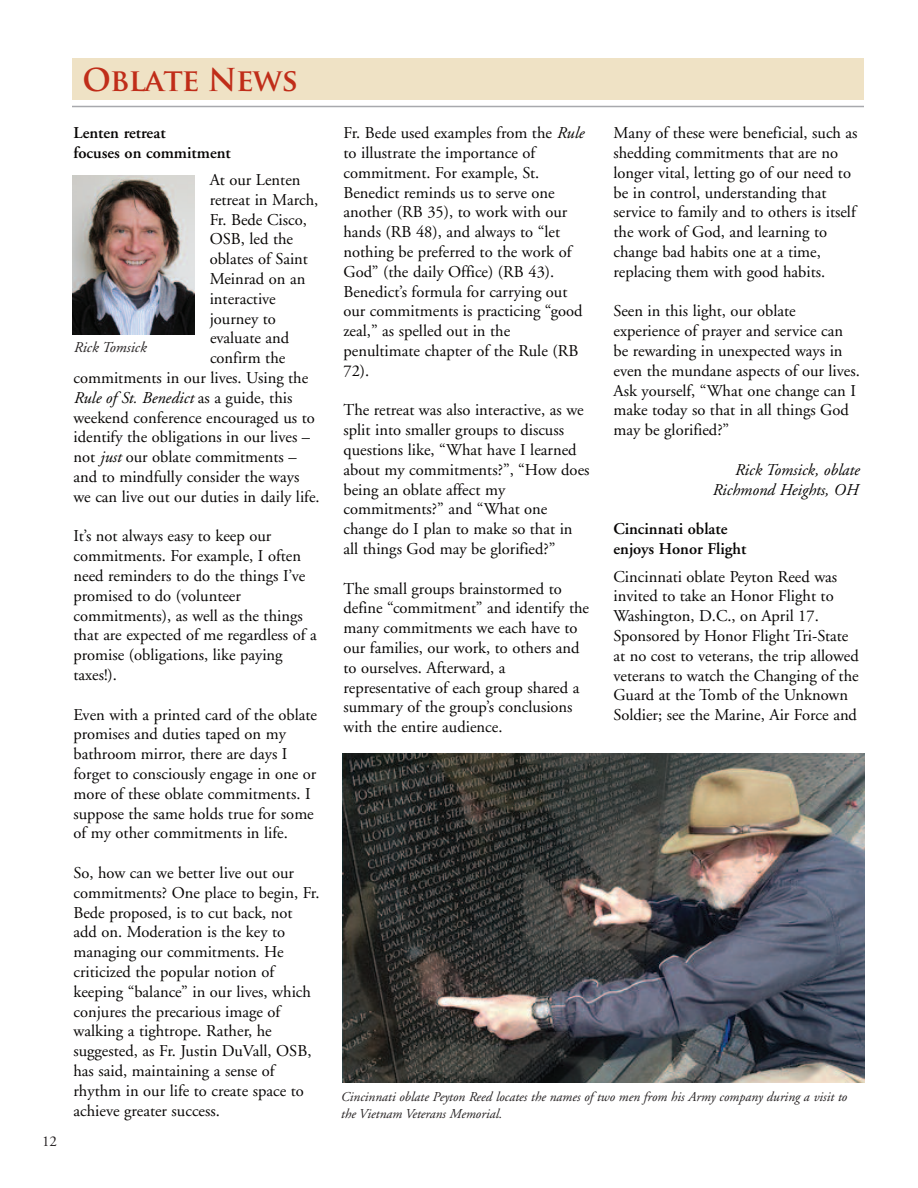
<style>
.page{position:relative;width:918px;height:1188px;background:#fff}
.page>*{position:absolute;margin:0;border:0;box-sizing:border-box;transform-origin:0 0}
.t1{font:700 30.75px "Trajan Pro";letter-spacing:-.03em;color:#c02d19}
.t2{font:16.5px/19.8px "Adobe Garamond";color:#070504}
.t3{font:italic 16.5px/19.8px "Adobe Garamond";color:#070504;text-align:right}
.t4{font:600 16.5px/19.5px "Adobe Garamond";color:#070504}
.t5{font:italic 15px "Adobe Garamond";color:#231f20}
.t6{font:15px "Adobe Garamond";color:#231f20}
.t7{font:italic 13.5px/16.2px "Adobe Garamond";color:#231f20}
.s1{font-style:normal}
.s2{font-style:italic}
</style>
<div class="page">
<div style="left:72px;top:59px;width:792px;height:41px;background:#efe2c5"></div>
<hr style="left:72px;top:106px;width:792px;height:1px;background:#a8a9ad">
<img style="left:72px;top:175px;width:123px;height:160px">
<img style="left:342px;top:753px;width:522px;height:330px">
<p class="t6" style="left:42px;top:1136px;width:16px">12</p>
<h1 class="t1" style="left:82px;top:62px;width:217px">Oblate News</h1>
<p class="t4" style="left:74px;top:125px;width:159px">Lenten retreat<br>focuses on commitment</p>
<p class="t2" style="left:210px;top:171px;width:92px">At our Lenten</p>
<p class="t2" style="left:210px;top:191px;width:110px">retreat in March,</p>
<p class="t2" style="left:210px;top:211px;width:99px">Fr. Bede Cisco,</p>
<p class="t2" style="left:210px;top:231px;width:85px">OSB, led the</p>
<p class="t2" style="left:210px;top:250px;width:100px">oblates of Saint</p>
<p class="t2" style="left:210px;top:270px;width:97px">Meinrad on an</p>
<p class="t2" style="left:210px;top:290px;width:68px">interactive</p>
<p class="t2" style="left:210px;top:310px;width:68px">journey to</p>
<p class="t2" style="left:210px;top:330px;width:81px">evaluate and</p>
<p class="t2" style="left:210px;top:349px;width:77px">confirm the</p>
<p class="t2" style="left:74px;top:369px;width:236px">commitments in our lives. Using the</p>
<p class="t3" style="left:74px;top:389px;width:220px">Rule of St. Benedict <span class="s1">as a guide, this</span></p>
<p class="t2" style="left:74px;top:409px;width:243px">weekend conference encouraged us to</p>
<p class="t2" style="left:74px;top:429px;width:238px">identify the obligations in our lives –</p>
<p class="t2" style="left:74px;top:448px;width:225px">not <span class="s2">just</span> our oblate commitments –</p>
<p class="t2" style="left:74px;top:468px;width:227px">and to mindfully consider the ways</p>
<p class="t2" style="left:74px;top:488px;width:248px">we can live out our duties in daily life.</p>
<p class="t2" style="left:74px;top:528px;width:245px">It’s not always easy to keep our commitments. For example, I often need reminders to do the things I’ve promised to do (volunteer commitments), as well as the things that are expected of me regardless of a promise (obligations, like paying taxes!).</p>
<p class="t2" style="left:74px;top:706px;width:245px">Even with a printed card of the oblate promises and duties taped on my bathroom mirror, there are days I forget to consciously engage in one or more of these oblate commitments. I suppose the same holds true for some of my other commitments in life.</p>
<p class="t2" style="left:73px;top:864px;width:248px">So, how can we better live out our commitments? One place to begin, Fr.<br>Bede proposed, is to cut back, not add on. Moderation is the key to managing our commitments. He criticized the popular notion of keeping “balance” in our lives, which conjures the precarious image of walking a tightrope. Rather, he suggested, as Fr. Justin DuVall, OSB, has said, maintaining a sense of rhythm in our life to create space to achieve greater success.</p>
<p class="t5" style="left:74px;top:341px;width:74px">Rick Tomsick</p>
<p class="t2" style="left:343px;top:124px;width:242px">Fr. Bede used examples from the <span class="s2">Rule </span>to illustrate the importance of commitment. For example, St.<br>Benedict reminds us to serve one another (RB 35), to work with our hands (RB 48), and always to “let nothing be preferred to the work of<br>God” (the daily Office) (RB 43).<br>Benedict’s formula for carrying out our commitments is practicing “good zeal,” as spelled out in the penultimate chapter of the Rule (RB<br>72).</p>
<p class="t2" style="left:343px;top:402px;width:248px">The retreat was also interactive, as we split into smaller groups to discuss questions like, “What have I learned about my commitments?”, “How does being an oblate affect my commitments?” and “What one change do I plan to make so that in all things God may be glorified?”</p>
<p class="t2" style="left:343px;top:580px;width:247px">The small groups brainstormed to define “commitment” and identify the many commitments we each have to our families, our work, to others and to ourselves. Afterward, a representative of each group shared a summary of the group’s conclusions with the entire audience.</p>
<p class="t2" style="left:613px;top:124px;width:246px">Many of these were beneficial, such as shedding commitments that are no longer vital, letting go of our need to be in control, understanding that service to family and to others is itself the work of God, and learning to change bad habits one at a time, replacing them with good habits.</p>
<p class="t2" style="left:613px;top:303px;width:248px">Seen in this light, our oblate experience of prayer and service can be rewarding in unexpected ways in even the mundane aspects of our lives.<br>Ask yourself, “What one change can I make today so that in all things God may be glorified?”</p>
<p class="t3" style="left:712px;top:461px;width:149px">Rick Tomsick, oblate<br>Richmond Heights, OH</p>
<p class="t4" style="left:613px;top:520px;width:134px">Cincinnati oblate enjoys Honor Flight</p>
<p class="t2" style="left:613px;top:568px;width:247px">Cincinnati oblate Peyton Reed was invited to take an Honor Flight to Washington, D.C., on April 17.<br>Sponsored by Honor Flight Tri-State at no cost to veterans, the trip allowed veterans to watch the Changing of the Guard at the Tomb of the Unknown Soldier; see the Marine, Air Force and</p>
<p class="t7" style="left:341px;top:1090px;width:508px">Cincinnati oblate Peyton Reed locates the names of two men from his Army company during a visit to the Vietnam Veterans Memorial.</p>
</div>
